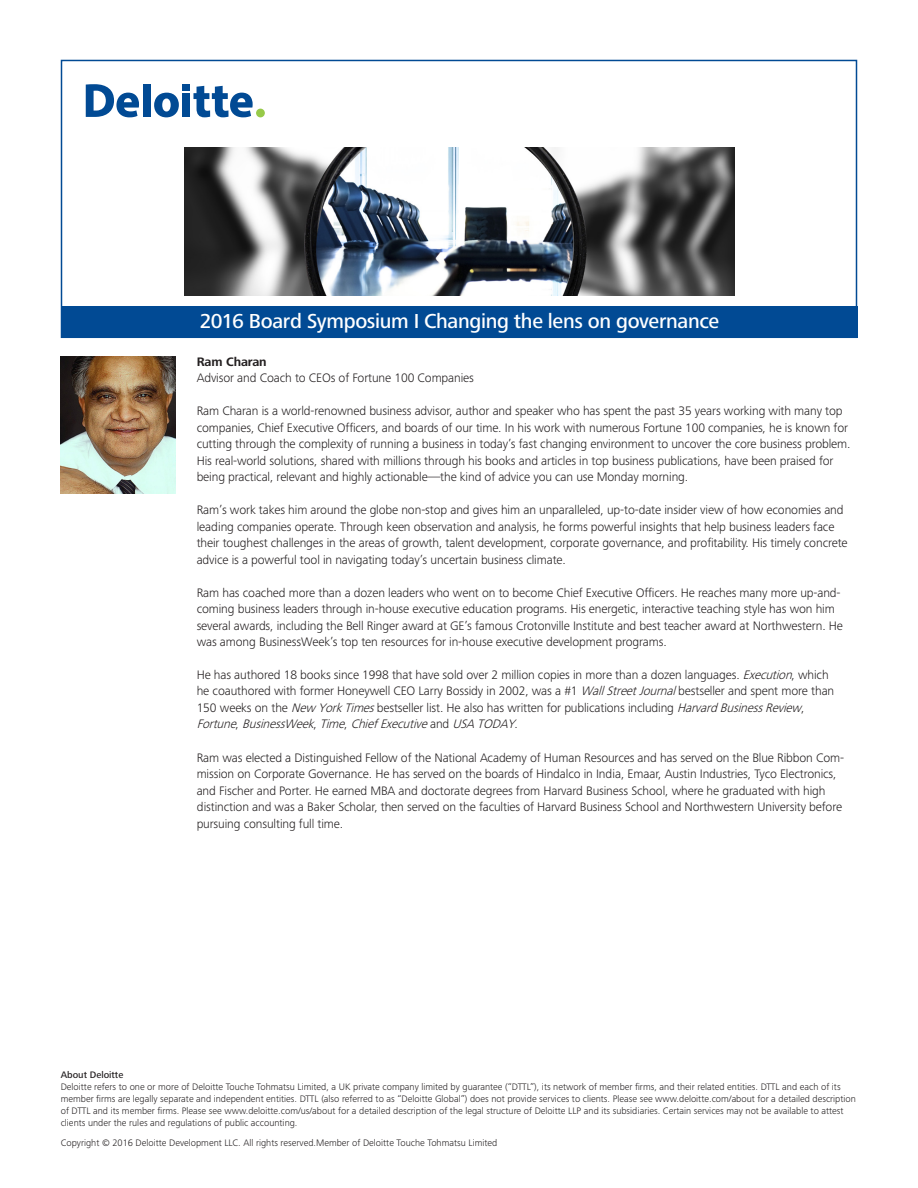
<style>
.page{position:relative;width:918px;height:1188px;background:#fff}
.page>*{position:absolute;margin:0;border:0;box-sizing:border-box;transform-origin:0 0}
.Cover_heading__30-35{font:500 21px "Frutiger Next Pro";letter-spacing:-.015em;color:#fff}
.t1{font:300 12.75px/16.5px "Frutiger Next Pro";letter-spacing:-.01em;color:#231f20}
.t2{font:700 12.75px "Frutiger Next Pro";letter-spacing:-.01em;color:#231f20}
.t3{font:300 9.75px/12px "Frutiger Next Pro";color:#231f20}
.t4{font:500 9.75px "Frutiger Next Pro";color:#231f20}
.s1{font-style:italic}
</style>
<div class="page">
<img style="left:61px;top:357px;width:114px;height:136px">
<div style="left:143px;top:85px;width:8px;height:32px;background:#014a94"></div>
<svg style="left:154px;top:93px;width:25px;height:24px"></svg>
<div style="left:182px;top:93px;width:8px;height:24px;background:#014a94"></div>
<div style="left:182px;top:85px;width:8px;height:6px;background:#014a94"></div>
<svg style="left:193px;top:86px;width:60px;height:31px"></svg>
<div style="left:256px;top:109px;width:9px;height:8px;background:#97ca49;border-radius:50%"></div>
<svg style="left:86px;top:84px;width:53px;height:33px"></svg>
<img style="left:184px;top:148px;width:551px;height:148px">
<div style="left:61px;top:307px;width:796px;height:31px;background:#014a94"></div>
<p class="Cover_heading__30-35" style="left:200px;top:309px;width:521px">2016 Board Symposium I Changing the lens on governance</p>
<p class="t2" style="left:197px;top:354px;width:72px">Ram Charan</p>
<p class="t1" style="left:197px;top:370px;width:279px">Advisor and Coach to CEOs of Fortune 100 Companies</p>
<p class="t1" style="left:197px;top:403px;width:655px">Ram Charan is a world-renowned business advisor, author and speaker who has spent the past 35 years working with many top companies, Chief Executive Officers, and boards of our time. In his work with numerous Fortune 100 companies, he is known for cutting through the complexity of running a business in today’s fast changing environment to uncover the core business problem.<br>His real-world solutions, shared with millions through his books and articles in top business publications, have been praised for being practical, relevant and highly actionable—the kind of advice you can use Monday morning.</p>
<p class="t1" style="left:197px;top:502px;width:653px">Ram’s work takes him around the globe non-stop and gives him an unparalleled, up-to-date insider view of how economies and leading companies operate. Through keen observation and analysis, he forms powerful insights that help business leaders face their toughest challenges in the areas of growth, talent development, corporate governance, and profitability. His timely concrete advice is a powerful tool in navigating today’s uncertain business climate.</p>
<p class="t1" style="left:197px;top:584px;width:648px">Ram has coached more than a dozen leaders who went on to become Chief Executive Officers. He reaches many more up-and&shy;coming business leaders through in-house executive education programs. His energetic, interactive teaching style has won him several awards, including the Bell Ringer award at GE’s famous Crotonville Institute and best teacher award at Northwestern. He was among BusinessWeek’s top ten resources for in-house executive development programs.</p>
<p class="t1" style="left:197px;top:666px;width:639px">He has authored 18 books since 1998 that have sold over 2 million copies in more than a dozen languages. <span class="s1">Execution</span>, which he coauthored with former Honeywell CEO Larry Bossidy in 2002, was a #1 <span class="s1">WallStreetJournal</span>bestseller and spent more than 150 weeks on the <span class="s1">New YorkTimes</span>bestseller list. He also has written for publications including <span class="s1">HarvardBusinessReview</span>, <span class="s1">Fortune</span>, <span class="s1">BusinessWeek</span>, <span class="s1">Time</span>, <span class="s1">ChiefExecutive</span>a n d <span class="s1">USA TODAY</span>.</p>
<p class="t1" style="left:197px;top:749px;width:649px">Ram was elected a Distinguished Fellow of the National Academy of Human Resources and has served on the Blue Ribbon Com&shy;mission on Corporate Governance. He has served on the boards of Hindalco in India, Emaar, Austin Industries, Tyco Electronics, and Fischer and Porter. He earned MBA and doctorate degrees from Harvard Business School, where he graduated with high distinction and was a Baker Scholar, then served on the faculties of Harvard Business School and Northwestern University before pursuing consulting full time.</p>
<p class="t4" style="left:61px;top:1070px;width:64px">About Deloitte</p>
<p class="t3" style="left:61px;top:1081px;width:797px">Deloitte refers to one or more of Deloitte Touche Tohmatsu Limited, a UK private company limited by guarantee (“DTTL”), its network of member firms, and their related entities. DTTL and each of its member firms are legally separate and independent entities. DTTL (also referred to as “Deloitte Global”) does not provide services to clients. Please see www.deloitte.com/about for a detailed description of DTTL and its member firms. Please see www.deloitte.com/us/about for a detailed description of the legal structure of Deloitte LLP and its subsidiaries. Certain services may not be available to attest clients under the rules and regulations of public accounting.</p>
<p class="t3" style="left:61px;top:1137px;width:438px">Copyright © 2016 Deloitte Development LLC. All rights reserved.Member of Deloitte Touche Tohmatsu Limited</p>
</div>
